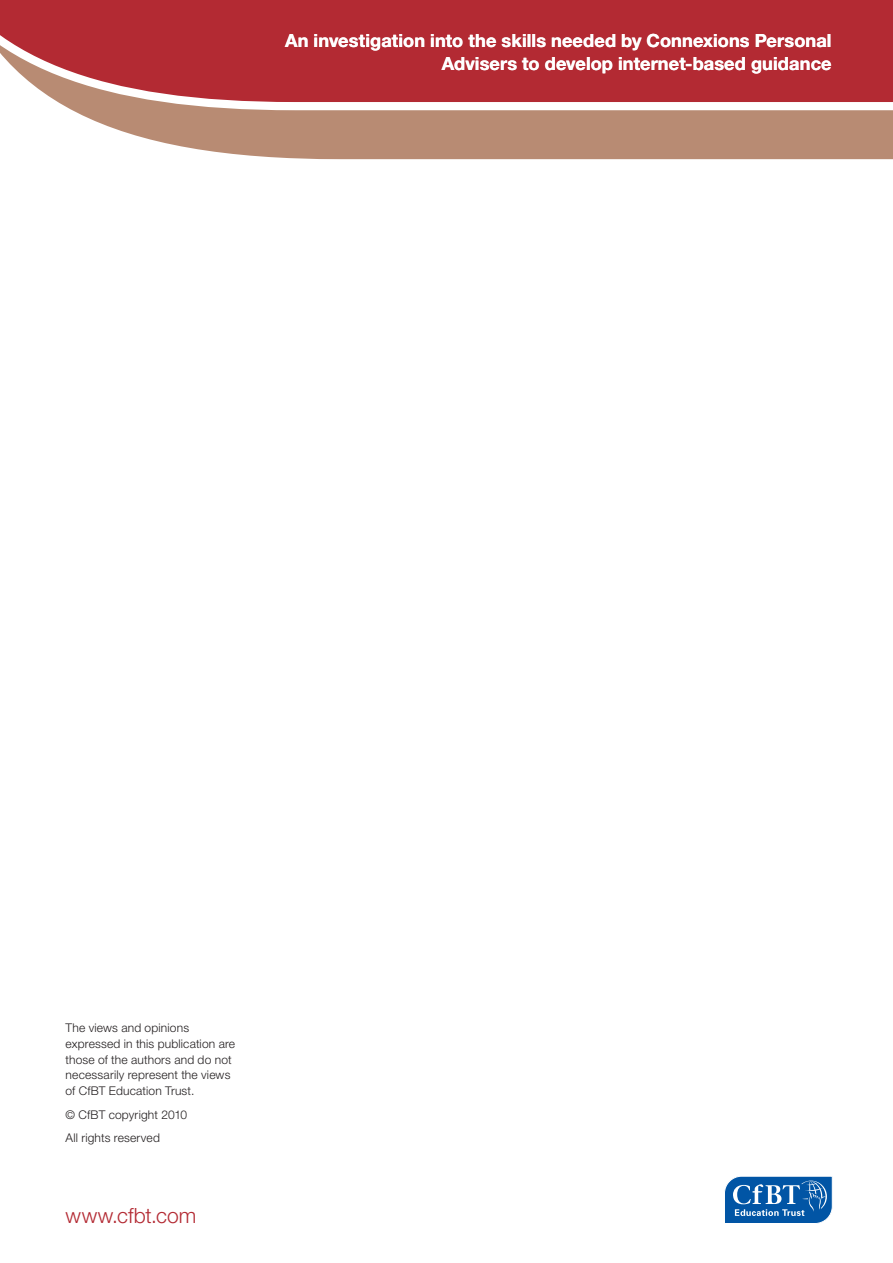
<style>
.page{position:relative;width:893px;height:1263px;background:#fff}
.page>*{position:absolute;margin:0;border:0;box-sizing:border-box;transform-origin:0 0}
.t1{font:300 21px "Helvetica Neue LT";color:#b32a33}
.t2{font:700 18.15px/22.6px "Helvetica Neue LT";letter-spacing:.005em;color:#fff;text-align:right}
.t3{font:300 12px/15.8px "Helvetica Neue LT";letter-spacing:.015em;color:#231f20}
</style>
<div class="page">
<svg style="left:80px;top:114px;width:812px;height:45px;background:#be957f"></svg>
<svg style="left:0;top:0;width:892px;height:114px;background:#ba4349"></svg>
<svg style="left:724px;top:1176px;width:108px;height:48px;background:#3779b8"></svg>
<h2 class="t2" style="left:285px;top:29px;width:548px">An investigation into the skills needed by Connexions Personal<br>Advisers to develop internet-based guidance</h2>
<p class="t3" style="left:66px;top:1019px;width:171px">The views and opinions expressed in this publication are those of the authors and do not necessarily represent the views of CfBT Education Trust.</p>
<p class="t3" style="left:66px;top:1102px;width:123px;line-height:23.7px">© CfBT copyright 2010<br>All rights reserved</p>
<h1 class="t1" style="left:66px;top:1202px;width:132px">www.cfbt.com</h1>
</div>
